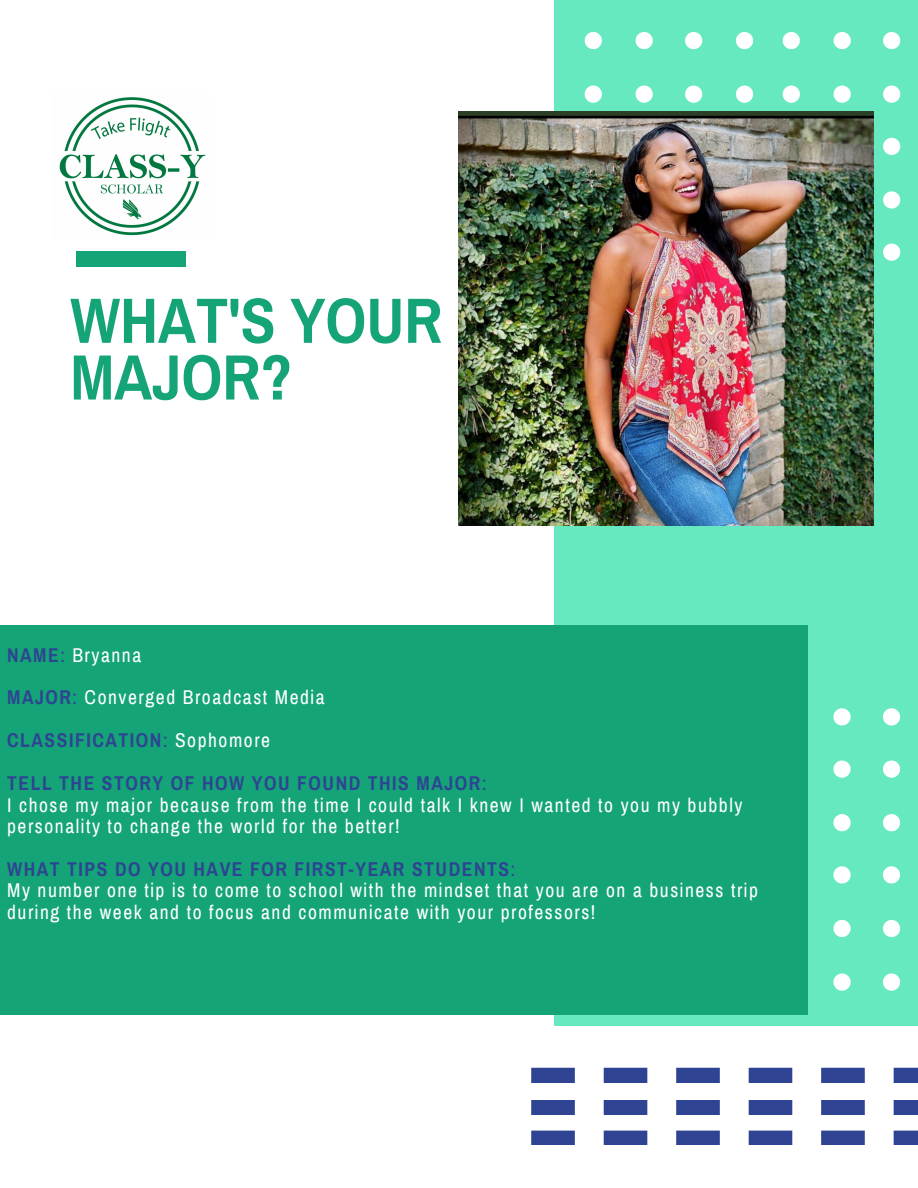
<style>
.page{position:relative;width:918px;height:1188px;background:#fff}
.page>*{position:absolute;margin:0;border:0;box-sizing:border-box;transform-origin:0 0}
.t1{font:700 64.2px/56.7px "Archivo Narrow";color:#14a478}
.t2{font:19.5px/21.5px "Archivo Narrow";letter-spacing:.08em;color:#fff}
.t3{font:700 19.5px "Archivo Narrow";letter-spacing:.08em;color:#2e4492}
.s1{font-weight:700;color:#2e4492}
.s2{color:#2e4492}
.s3{font-weight:400}
.s4{font-weight:400;color:#fff}
</style>
<div class="page">
<div style="left:554px;top:0;width:364px;height:1026px;background:#66e8c0"></div>
<svg style="left:783px;top:32px;width:17px;height:17px"></svg>
<svg style="left:783px;top:86px;width:17px;height:17px"></svg>
<svg style="left:834px;top:32px;width:17px;height:17px"></svg>
<svg style="left:834px;top:86px;width:17px;height:17px"></svg>
<svg style="left:883px;top:32px;width:17px;height:17px"></svg>
<svg style="left:883px;top:86px;width:17px;height:17px"></svg>
<svg style="left:883px;top:138px;width:17px;height:17px"></svg>
<svg style="left:883px;top:191px;width:17px;height:18px"></svg>
<svg style="left:883px;top:244px;width:17px;height:17px"></svg>
<svg style="left:585px;top:32px;width:17px;height:17px"></svg>
<svg style="left:585px;top:86px;width:17px;height:17px"></svg>
<svg style="left:636px;top:32px;width:17px;height:17px"></svg>
<svg style="left:636px;top:86px;width:17px;height:17px"></svg>
<svg style="left:685px;top:32px;width:17px;height:17px"></svg>
<svg style="left:685px;top:86px;width:17px;height:17px"></svg>
<svg style="left:736px;top:32px;width:17px;height:17px"></svg>
<svg style="left:736px;top:86px;width:17px;height:17px"></svg>
<svg style="left:883px;top:974px;width:17px;height:17px"></svg>
<svg style="left:883px;top:920px;width:17px;height:17px"></svg>
<svg style="left:883px;top:866px;width:17px;height:18px"></svg>
<svg style="left:883px;top:814px;width:17px;height:17px"></svg>
<svg style="left:883px;top:761px;width:17px;height:17px"></svg>
<svg style="left:883px;top:708px;width:17px;height:17px"></svg>
<svg style="left:833px;top:974px;width:18px;height:17px"></svg>
<svg style="left:833px;top:920px;width:18px;height:17px"></svg>
<svg style="left:833px;top:866px;width:18px;height:18px"></svg>
<svg style="left:833px;top:814px;width:18px;height:17px"></svg>
<svg style="left:833px;top:761px;width:18px;height:17px"></svg>
<svg style="left:833px;top:708px;width:18px;height:17px"></svg>
<div style="left:0;top:625px;width:808px;height:390px;background:#14a478"></div>
<div style="left:77px;top:251px;width:109px;height:16px;background:#14a478"></div>
<svg style="left:531px;top:1068px;width:387px;height:14px"></svg>
<svg style="left:531px;top:1100px;width:387px;height:14px"></svg>
<svg style="left:531px;top:1131px;width:387px;height:14px"></svg>
<img style="left:458px;top:112px;width:415px;height:414px">
<img style="left:59px;top:97px;width:147px;height:139px">
<p class="t1" style="left:70px;top:293px;width:373px">WHAT'S YOUR<br>MAJOR?</p>
<p class="t2" style="left:7px;top:644px;width:136px"><span class="s1">NAME</span><span class="s2">:</span> Bryanna</p>
<p class="t2" style="left:7px;top:687px;width:319px"><span class="s1">MAJOR</span><span class="s2">:</span> Converged Broadcast Media</p>
<p class="t3" style="left:7px;top:730px;width:265px">CLASSIFICATION<span class="s3">:</span> <span class="s4">Sophomore</span></p>
<p class="t3" style="left:7px;top:773px;width:481px">TELL THE STORY OF HOW YOU FOUND THIS MAJOR<span class="s3">:</span></p>
<p class="t2" style="left:7px;top:794px;width:737px">I chose my major because from the time I could talk I knew I wanted to you my bubbly personality to change the world for the better!</p>
<p class="t3" style="left:7px;top:859px;width:510px">WHAT TIPS DO YOU HAVE FOR FIRST-YEAR STUDENTS<span class="s3">:</span></p>
<p class="t2" style="left:7px;top:880px;width:752px">My number one tip is to come to school with the mindset that you are on a business trip during the week and to focus and communicate with your professors!</p>
</div>
